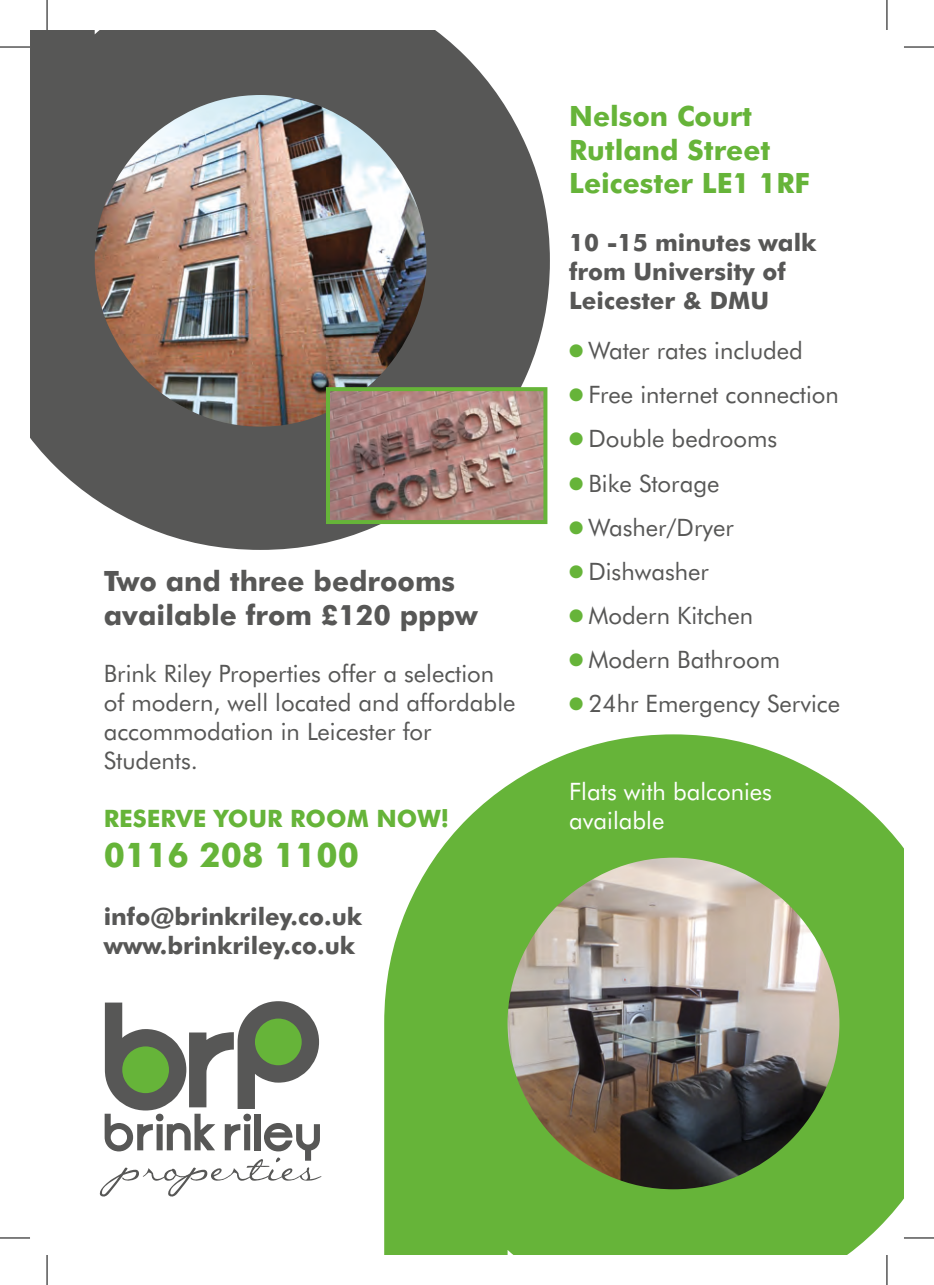
<style>
.page{position:relative;width:934px;height:1285px;background:#fff}
.page>*{position:absolute;margin:0;border:0;box-sizing:border-box;transform-origin:0 0}
.t1{font:700 34px "Futura BT";color:#66b439}
.t2{font:700 28px/33.6px "Futura BT";color:#575756}
.t3{font:700 28px/33.6px "Futura BT";color:#66b439}
.t4{font:24px/28.8px "Futura BT";color:#575756}
.t5{font:700 24px/28.8px "Futura BT";color:#575756}
.t6{font:24px/28.8px "Futura BT";color:#fff}
.t7{font:700 24px "Futura BT";color:#66b439}
.s1{color:#66b439}
</style>
<div class="page">
<svg style="left:100px;top:1001px;width:221px;height:196px"></svg>
<img style="left:30px;top:30px;width:519px;height:520px">
<svg style="left:384px;top:734px;width:519px;height:521px;fill:#66b439"></svg>
<img style="left:331px;top:392px;width:211px;height:127px">
<div style="left:326px;top:387px;width:221px;height:137px;border:4px solid #66b439"></div>
<hr style="left:0;top:47px;width:30px;height:1px;background:#000">
<hr style="left:903px;top:47px;width:30px;height:1px;background:#000">
<hr style="left:0;top:1237px;width:30px;height:1px;background:#000">
<hr style="left:903px;top:1237px;width:30px;height:1px;background:#000">
<hr style="left:47px;top:0;width:1px;height:30px;background:#000">
<hr style="left:47px;top:1255px;width:1px;height:30px;background:#000">
<hr style="left:886px;top:0;width:1px;height:30px;background:#000">
<hr style="left:886px;top:1255px;width:1px;height:30px;background:#000">
<p class="t2" style="left:104px;top:564px;width:375px">Two and three bedrooms available from £120 pppw</p>
<p class="t4" style="left:104px;top:659px;width:413px">Brink Riley Properties offer a selection of modern, well located and affordable accommodation in Leicester for<br>Students.</p>
<p class="t7" style="left:104px;top:803px;width:346px">RESERVE YOUR ROOM NOW!</p>
<h1 class="t1" style="left:104px;top:834px;width:257px">0116 208 1100</h1>
<p class="t5" style="left:104px;top:902px;width:260px">info@brinkriley.co.uk www.brinkriley.co.uk</p>
<p class="t3" style="left:569px;top:99px;width:242px">Nelson Court<br>Rutland Street<br>Leicester LE1 1RF</p>
<p class="t5" style="left:569px;top:228px;width:249px">10 -15 minutes walk from University of<br>Leicester &amp; DMU</p>
<p class="t4" style="left:569px;top:336px;width:235px"><span class="s1">●</span> Water rates included</p>
<p class="t4" style="left:569px;top:380px;width:271px"><span class="s1">●</span> Free internet connection</p>
<p class="t4" style="left:569px;top:424px;width:210px"><span class="s1">●</span> Double bedrooms</p>
<p class="t4" style="left:569px;top:468px;width:152px"><span class="s1">●</span> Bike Storage</p>
<p class="t4" style="left:569px;top:512px;width:166px"><span class="s1">●</span> Washer/Dryer</p>
<p class="t4" style="left:569px;top:556px;width:141px"><span class="s1">●</span> Dishwasher</p>
<p class="t4" style="left:569px;top:600px;width:185px"><span class="s1">●</span> Modern Kitchen</p>
<p class="t4" style="left:569px;top:644px;width:212px"><span class="s1">●</span> Modern Bathroom</p>
<p class="t4" style="left:569px;top:688px;width:272px"><span class="s1">●</span> 24hr Emergency Service</p>
<p class="t6" style="left:569px;top:776px;width:204px">Flats with balconies available</p>
</div>
